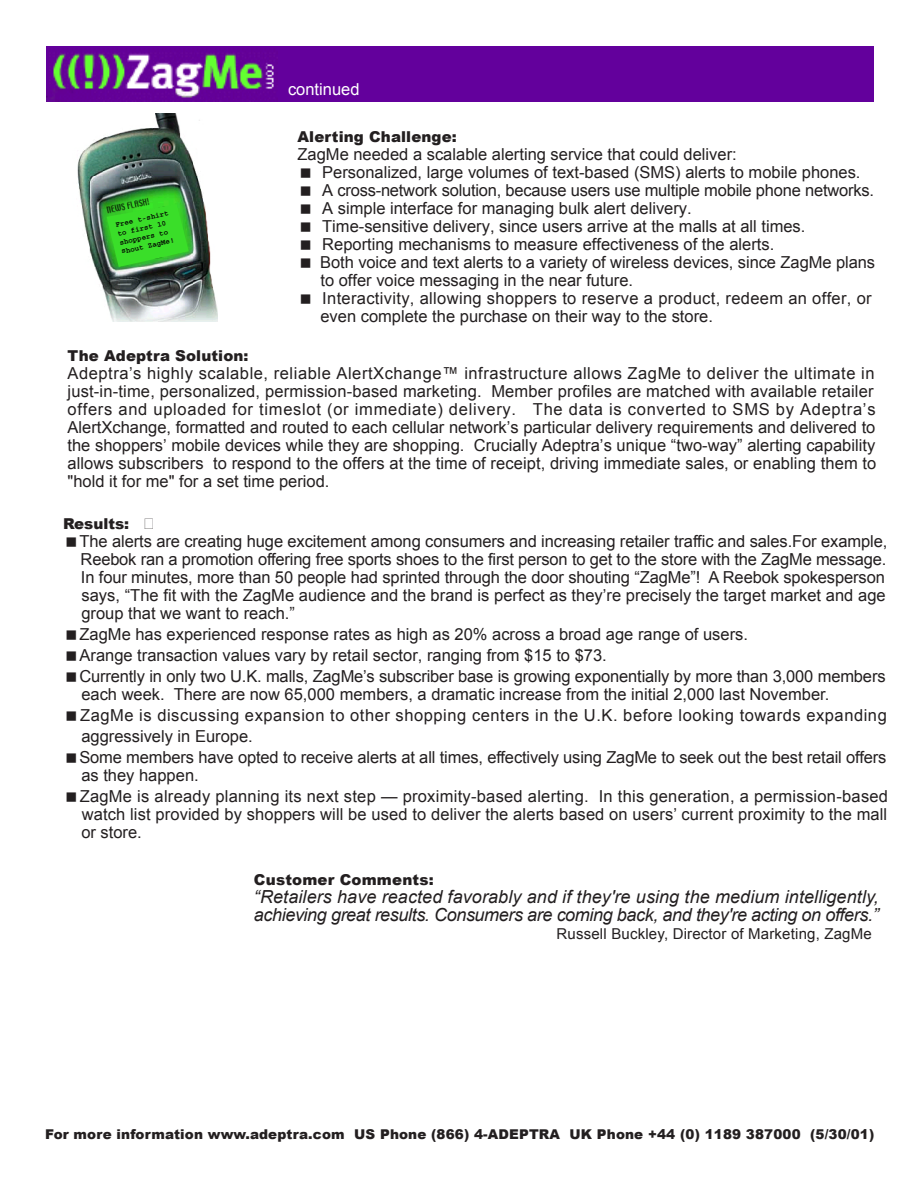
<style>
.page{position:relative;width:918px;height:1188px;background:#fff}
.page>*{position:absolute;margin:0;border:0;box-sizing:border-box;transform-origin:0 0}
.t1{font:italic 18px/18px "Arial";letter-spacing:.005em;color:#231f20}
.t2{font:16.5px/18px "Arial";color:#231f20}
.t3{font:16.5px "Arial";color:#fff}
.t4{font:900 15px "Arial";letter-spacing:.005em;color:#231f20}
.t5{font:15px "Arial";letter-spacing:.01em;color:#231f20}
.t6{font:900 13.5px "Arial";letter-spacing:.01em;color:#231f20}
.t7{font:700 7.5px/9px "Courier";color:#000}
</style>
<div class="page">
<div style="left:46px;top:46px;width:828px;height:56px;background:#63009c"></div>
<img style="left:46px;top:53px;width:228px;height:49px">
<img style="left:77px;top:114px;width:141px;height:208px">
<svg style="left:107px;top:204px;width:82px;height:63px;background:#3ecf31"></svg>
<p class="t7" style="left:115px;top:220px;width:56px;rotate:-12deg">Free t-shirt to first 10 shoppers to shout ZagMe!</p>
<p class="t3" style="left:288px;top:83px;width:73px">continued</p>
<p class="t4" style="left:297px;top:131px;width:161px">Alerting Challenge:</p>
<p class="t2" style="left:320px;top:147px;width:556px;text-indent:-23px">ZagMe needed a scalable alerting service that could deliver:<br>Personalized, large volumes of text-based (SMS) alerts to mobile phones.<br>A cross-network solution, because users use multiple mobile phone networks.<br>A simple interface for managing bulk alert delivery.<br>Time-sensitive delivery, since users arrive at the malls at all times.<br>Reporting mechanisms to measure effectiveness of the alerts.<br>Both voice and text alerts to a variety of wireless devices, since ZagMe plans to offer voice messaging in the near future.<br>Interactivity, allowing shoppers to reserve a product, redeem an offer, or even complete the purchase on their way to the store.</p>
<p class="t4" style="left:68px;top:350px;width:183px">The Adeptra Solution:</p>
<p class="t2" style="left:68px;top:366px;width:810px">Adeptra’s highly scalable, reliable AlertXchange™ infrastructure allows ZagMe to deliver the ultimate in just-in-time, personalized, permission-based marketing. Member profiles are matched with available retailer offers and uploaded for timeslot (or immediate) delivery. The data is converted to SMS by Adeptra’s AlertXchange, formatted and routed to each cellular network’s particular delivery requirements and delivered to the shoppers’ mobile devices while they are shopping. Crucially Adeptra’s unique “two-way” alerting capability allows subscribers to respond to the offers at the time of receipt, driving immediate sales, or enabling them to "hold it for me" for a set time period.</p>
<p class="t4" style="left:63px;top:518px;width:68px">Results:</p>
<p class="t2" style="left:80px;top:534px;width:809px">The alerts are creating huge excitement among consumers and increasing retailer traffic and sales.For example, Reebok ran a promotion offering free sports shoes to the first person to get to the store with the ZagMe message.<br>In four minutes, more than 50 people had sprinted through the door shouting “ZagMe”! A Reebok spokesperson says, “The fit with the ZagMe audience and the brand is perfect as they’re precisely the target market and age group that we want to reach.”</p>
<p class="t2" style="left:79px;top:625px;width:808px;line-height:21px">ZagMe has experienced response rates as high as 20% across a broad age range of users.<br>Arange transaction values vary by retail sector, ranging from $15 to $73.<br>Currently in only two U.K. malls, ZagMe’s subscriber base is growing exponentially by more than 3,000 members</p>
<p class="t2" style="left:79px;top:685px;width:809px;line-height:21px">each week. There are now 65,000 members, a dramatic increase from the initial 2,000 last November.<br>ZagMe is discussing expansion to other shopping centers in the U.K. before looking towards expanding aggressively in Europe.<br>Some members have opted to receive alerts at all times, effectively using ZagMe to seek out the best retail offers</p>
<p class="t2" style="left:80px;top:766px;width:810px;line-height:21px">as they happen.<br>ZagMe is already planning its next step — proximity-based alerting. In this generation, a permission-based</p>
<p class="t2" style="left:81px;top:807px;width:807px">watch list provided by shoppers will be used to deliver the alerts based on users’ current proximity to the mall or store.</p>
<p class="t4" style="left:254px;top:874px;width:181px">Customer Comments:</p>
<p class="t1" style="left:254px;top:889px;width:626px">“Retailers have reacted favorably and if they're using the medium intelligently, achieving great results. Consumers are coming back, and they're acting on offers.”</p>
<p class="t5" style="left:557px;top:928px;width:317px">Russell Buckley, Director of Marketing, ZagMe</p>
<p class="t6" style="left:45px;top:1129px;width:831px">For more information www.adeptra.com US Phone (866) 4-ADEPTRA UK Phone +44 (0) 1189 387000 (5/30/01)</p>
</div>
